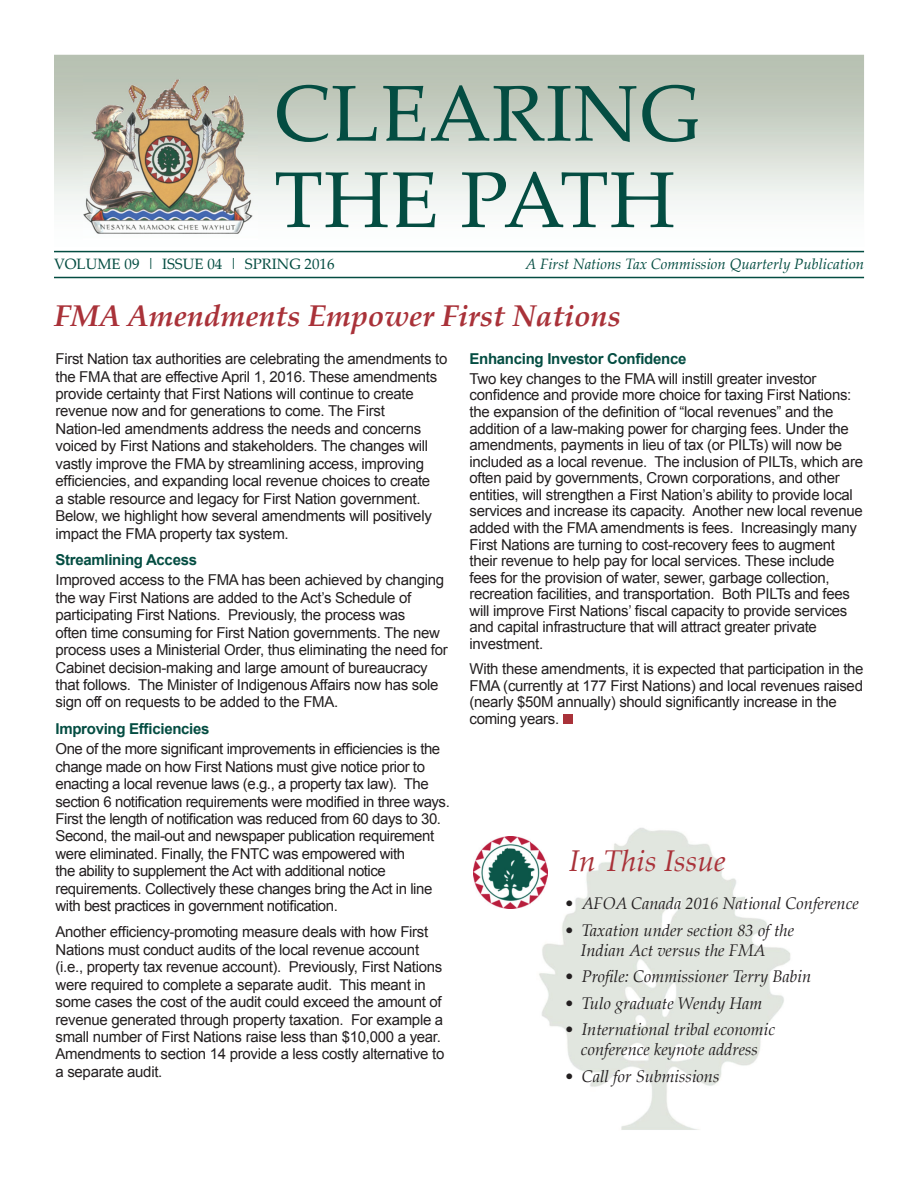
<style>
.page{position:relative;width:918px;height:1188px;background:#fff}
.page>*{position:absolute;margin:0;border:0;box-sizing:border-box;transform-origin:0 0}
.t1{font:79.2px/86.4px "Palatino Linotype";letter-spacing:.01em;color:#044d42}
.t2{font:italic 700 30px "Palatino Linotype";color:#a93239}
.t3{font:italic 30px "Palatino Linotype";color:#a93239}
.t4{font:italic 16.5px/19.8px "Palatino";color:#231f20}
.t5{font:15px/17.4px "Arial";letter-spacing:-.02em;color:#231f20}
.t6{font:700 15px "Arial";letter-spacing:-.02em;color:#044d42}
.t7{font:italic 15px "Palatino Linotype";color:#044d42}
.t8{font:15px "Palatino Linotype";color:#044d42}
</style>
<div class="page">
<img style="left:83px;top:75px;width:174px;height:162px">
<hr style="left:54px;top:251px;width:810px;height:1px;background:#044d42">
<hr style="left:54px;top:277px;width:810px;height:1px;background:#044d42">
<img style="left:539px;top:828px;width:252px;height:302px">
<img style="left:473px;top:837px;width:75px;height:72px">
<div style="left:563px;top:714px;width:10px;height:10px;background:#a93239"></div>
<h1 class="t1" style="left:274px;top:67px;width:427px">CLEARING<br>THE PATH</h1>
<p class="t8" style="left:54px;top:254px;width:282px">VOLUME 09 | ISSUE 04 | SPRING 2016</p>
<p class="t7" style="left:525px;top:253px;width:340px">A First Nations Tax Commission Quarterly Publication</p>
<h2 class="t2" style="left:54px;top:295px;width:568px">FMA Amendments Empower First Nations</h2>
<p class="t5" style="left:56px;top:350px;width:393px">First Nation tax authorities are celebrating the amendments to the FMA that are effective April 1, 2016. These amendments provide certainty that First Nations will continue to create revenue now and for generations to come. The First Nation-led amendments address the needs and concerns voiced by First Nations and stakeholders. The changes will vastly improve the FMA by streamlining access, improving efficiencies, and expanding local revenue choices to create<br>a stable resource and legacy for First Nation government.<br>Below, we highlight how several amendments will positively impact the FMA property tax system.</p>
<p class="t6" style="left:56px;top:549px;width:143px">Streamlining Access</p>
<p class="t5" style="left:56px;top:572px;width:394px">Improved access to the FMA has been achieved by changing the way First Nations are added to the Act’s Schedule of participating First Nations. Previously, the process was<br>often time consuming for First Nation governments. The new process uses a Ministerial Order, thus eliminating the need for Cabinet decision-making and large amount of bureaucracy that follows. The Minister of Indigenous Affairs now has sole sign off on requests to be added to the FMA.</p>
<p class="t6" style="left:56px;top:718px;width:156px">Improving Efficiencies</p>
<p class="t5" style="left:56px;top:740px;width:396px">One of the more significant improvements in efficiencies is the change made on how First Nations must give notice prior to enacting a local revenue laws (e.g., a property tax law). The section 6 notification requirements were modified in three ways.<br>First the length of notification was reduced from 60 days to 30.<br>Second, the mail-out and newspaper publication requirement were eliminated. Finally, the FNTC was empowered with<br>the ability to supplement the Act with additional notice requirements. Collectively these changes bring the Act in line with best practices in government notification.</p>
<p class="t5" style="left:56px;top:923px;width:390px">Another efficiency-promoting measure deals with how First Nations must conduct audits of the local revenue account (i.e., property tax revenue account). Previously, First Nations were required to complete a separate audit. This meant in some cases the cost of the audit could exceed the amount of revenue generated through property taxation. For example a small number of First Nations raise less than $10,000 a year.<br>Amendments to section 14 provide a less costly alternative to a separate audit.</p>
<p class="t6" style="left:470px;top:349px;width:218px">Enhancing Investor Confidence</p>
<p class="t5" style="left:470px;top:370px;width:395px;line-height:16.5px">Two key changes to the FMA will instill greater investor confidence and provide more choice for taxing First Nations: the expansion of the definition of “local revenues” and the addition of a law-making power for charging fees. Under the amendments, payments in lieu of tax (or PILTs) will now be included as a local revenue. The inclusion of PILTs, which are often paid by governments, Crown corporations, and other entities, will strengthen a First Nation’s ability to provide local services and increase its capacity. Another new local revenue added with the FMA amendments is fees. Increasingly many First Nations are turning to cost-recovery fees to augment their revenue to help pay for local services. These include fees for the provision of water, sewer, garbage collection, recreation facilities, and transportation. Both PILTs and fees will improve First Nations’ fiscal capacity to provide services and capital infrastructure that will attract greater private investment.</p>
<p class="t5" style="left:470px;top:661px;width:396px;line-height:16.5px">With these amendments, it is expected that participation in the FMA (currently at 177 First Nations) and local revenues raised (nearly $50M annually) should significantly increase in the coming years.</p>
<h2 class="t3" style="left:569px;top:840px;width:158px">In This Issue</h2>
<p class="t4" style="left:565px;top:894px;width:295px">• AFOA Canada 2016 National Conference</p>
<p class="t4" style="left:581px;top:920px;width:215px;text-indent:-16px">• Taxation under section 83 of the<br>Indian Act versus the FMA</p>
<p class="t4" style="left:565px;top:967px;width:248px">• Profile: Commissioner Terry Babin</p>
<p class="t4" style="left:565px;top:993px;width:199px">• Tulo graduate Wendy Ham</p>
<p class="t4" style="left:565px;top:1020px;width:211px;text-align:center">• International tribal economic conference keynote address</p>
<p class="t4" style="left:565px;top:1066px;width:156px">• Call for Submissions</p>
</div>
